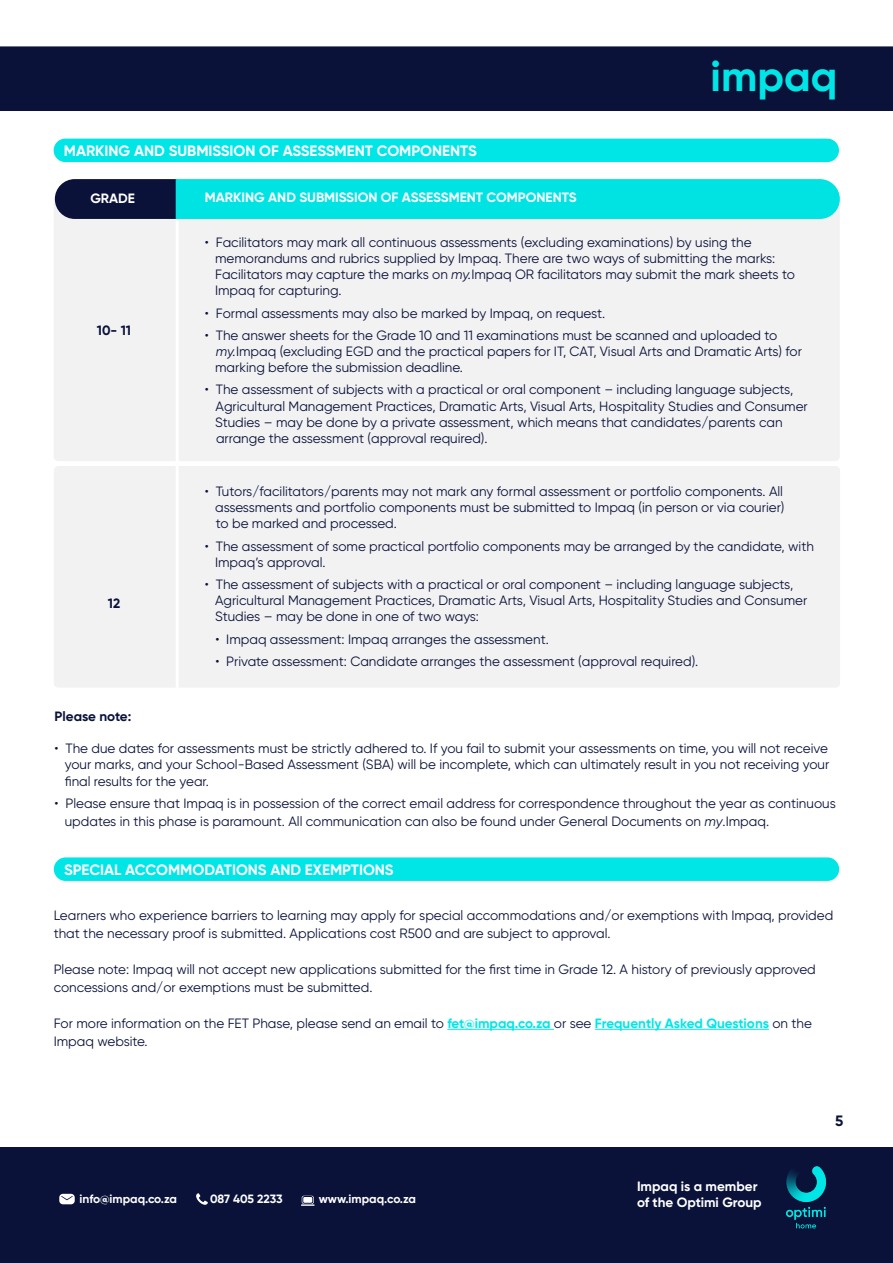
<style>
.page{position:relative;width:893px;height:1263px;background:#fff}
.page>*{position:absolute;margin:0;border:0;box-sizing:border-box;transform-origin:0 0}
.t1{font:700 42.6px "Gilroy";color:#00e6e6}
.t2{font:700 15px "Gilroy";color:#fff}
.t3{font:700 15px "Gilroy";color:#0b123a}
.t4{font:13.5px/18px "Gilroy";color:#0b123a}
.t5{font:700 13.5px/16.2px "Gilroy";color:#fff}
.t6{font:700 13.5px "Gilroy";color:#0b123a}
.t7{font:700 12px "Gilroy";color:#fff}
.s1{font-style:italic}
.s2{font-weight:700;color:#00e6e6}
</style>
<div class="page">
<div style="left:0;top:46px;width:893px;height:65px;background:#0b123a"></div>
<div style="left:0;top:1148px;width:893px;height:115px;background:#0b123a"></div>
<div style="left:59px;top:1194px;width:16px;height:10px;background:#fff;border-radius:4px"></div>
<svg style="left:61px;top:1196px;width:12px;height:4px"></svg>
<svg style="left:196px;top:1193px;width:12px;height:12px"></svg>
<div style="left:302px;top:1196px;width:12px;height:8px;background:#fff;border-radius:2px"></div>
<div style="left:302px;top:1196px;width:11px;height:7px;border:1px solid #0b123a;border-radius:2px"></div>
<svg style="left:301px;top:1204px;width:14px;height:2px"></svg>
<img style="left:785px;top:1159px;width:42px;height:69px">
<div style="left:54px;top:200px;width:786px;height:261px;background:#f2f2f2;border-radius:4px"></div>
<div style="left:54px;top:466px;width:786px;height:222px;background:#f2f2f2;border-radius:4px"></div>
<hr style="left:176px;top:212px;width:3px;height:476px;background:#fff">
<div style="left:54px;top:139px;width:785px;height:23px;background:#00e6e6;border-radius:12px"></div>
<svg style="left:55px;top:179px;width:785px;height:40px;background:#05c4ca"></svg>
<hr style="left:447px;top:1029px;width:107px;height:1px;background:#00e6e6">
<hr style="left:595px;top:1029px;width:174px;height:1px;background:#00e6e6">
<div style="left:54px;top:857px;width:785px;height:24px;background:#00e6e6;border-radius:12px"></div>
<p class="t2" style="left:64px;top:141px;width:414px">MARKING AND SUBMISSION OF ASSESSMENT COMPONENTS</p>
<p class="t5" style="left:90px;top:190px;width:46px">GRADE</p>
<p class="t5" style="left:205px;top:189px;width:373px">MARKING AND SUBMISSION OF ASSESSMENT COMPONENTS</p>
<h1 class="t1" style="left:711px;top:49px;width:128px">impaq</h1>
<p class="t6" style="left:97px;top:322px;width:36px">10- 11</p>
<p class="t6" style="left:108px;top:594px;width:14px">12</p>
<p class="t4" style="left:205px;top:233px;width:548px">• Facilitators may mark all continuous assessments (excluding examinations) by using the</p>
<p class="t4" style="left:215px;top:249px;width:562px">memorandums and rubrics supplied by Impaq. There are two ways of submitting the marks:</p>
<p class="t4" style="left:215px;top:265px;width:581px">Facilitators may capture the marks on <span class="s1">my.</span>Impaq OR facilitators may submit the mark sheets to</p>
<p class="t4" style="left:215px;top:281px;width:128px">Impaq for capturing.</p>
<p class="t4" style="left:205px;top:304px;width:402px">• Formal assessments may also be marked by Impaq, on request.</p>
<p class="t4" style="left:205px;top:326px;width:574px">• The answer sheets for the Grade 10 and 11 examinations must be scanned and uploaded to</p>
<p class="t4" style="left:216px;top:342px;width:587px"><span class="s1">my.</span>Impaq (excluding EGD and the practical papers for IT, CAT, Visual Arts and Dramatic Arts) for</p>
<p class="t4" style="left:215px;top:358px;width:249px">marking before the submission deadline.</p>
<p class="t4" style="left:205px;top:380px;width:590px">• The assessment of subjects with a practical or oral component – including language subjects,</p>
<p class="t4" style="left:216px;top:397px;width:594px">Agricultural Management Practices, Dramatic Arts, Visual Arts, Hospitality Studies and Consumer</p>
<p class="t4" style="left:215px;top:413px;width:569px">Studies – may be done by a private assessment, which means that candidates/parents can</p>
<p class="t4" style="left:216px;top:429px;width:273px">arrange the assessment (approval required).</p>
<p class="t4" style="left:205px;top:482px;width:580px">• Tutors/facilitators/parents may not mark any formal assessment or portfolio components. All</p>
<p class="t4" style="left:215px;top:498px;width:571px">assessments and portfolio components must be submitted to Impaq (in person or via courier)</p>
<p class="t4" style="left:216px;top:514px;width:183px">to be marked and processed.</p>
<p class="t4" style="left:205px;top:537px;width:610px">• The assessment of some practical portfolio components may be arranged by the candidate, with</p>
<p class="t4" style="left:215px;top:553px;width:112px">Impaq’s approval.</p>
<p class="t4" style="left:205px;top:575px;width:590px">• The assessment of subjects with a practical or oral component – including language subjects,</p>
<p class="t4" style="left:215px;top:591px;width:594px">Agricultural Management Practices, Dramatic Arts, Visual Arts, Hospitality Studies and Consumer</p>
<p class="t4" style="left:215px;top:607px;width:265px">Studies – may be done in one of two ways:</p>
<p class="t4" style="left:215px;top:630px;width:335px">• Impaq assessment: Impaq arranges the assessment.</p>
<p class="t4" style="left:215px;top:652px;width:484px">• Private assessment: Candidate arranges the assessment (approval required).</p>
<p class="t6" style="left:55px;top:708px;width:78px">Please note:</p>
<p class="t4" style="left:55px;top:739px;width:775px">• The due dates for assessments must be strictly adhered to. If you fail to submit your assessments on time, you will not receive</p>
<p class="t4" style="left:65px;top:756px;width:766px">your marks, and your School-Based Assessment (SBA) will be incomplete, which can ultimately result in you not receiving your</p>
<p class="t4" style="left:65px;top:772px;width:146px">final results for the year.</p>
<p class="t4" style="left:55px;top:794px;width:783px">• Please ensure that Impaq is in possession of the correct email address for correspondence throughout the year as continuous</p>
<p class="t4" style="left:65px;top:812px;width:706px">updates in this phase is paramount. All communication can also be found under General Documents on <span class="s1">my</span>.Impaq.</p>
<p class="t2" style="left:64px;top:860px;width:331px">SPECIAL ACCOMMODATIONS AND EXEMPTIONS</p>
<p class="t4" style="left:54px;top:906px;width:781px">Learners who experience barriers to learning may apply for special accommodations and/or exemptions with Impaq, provided that the necessary proof is submitted. Applications cost R500 and are subject to approval.</p>
<p class="t4" style="left:54px;top:960px;width:764px">Please note: Impaq will not accept new applications submitted for the first time in Grade 12. A history of previously approved concessions and/or exemptions must be submitted.</p>
<p class="t4" style="left:54px;top:1014px;width:760px">For more information on the FET Phase, please send an email to <span class="s2">fet@impaq.co.za</span> or see <span class="s2">Frequently Asked Questions</span> on the<br>Impaq website.</p>
<p class="t7" style="left:79px;top:1192px;width:99px">info@impaq.co.za</p>
<p class="t7" style="left:210px;top:1192px;width:74px">087 405 2233</p>
<p class="t7" style="left:319px;top:1192px;width:99px">www.impaq.co.za</p>
<p class="t5" style="left:637px;top:1178px;width:126px">Impaq is a member of the Optimi Group</p>
<p class="t3" style="left:835px;top:1112px;width:10px">5</p>
</div>
